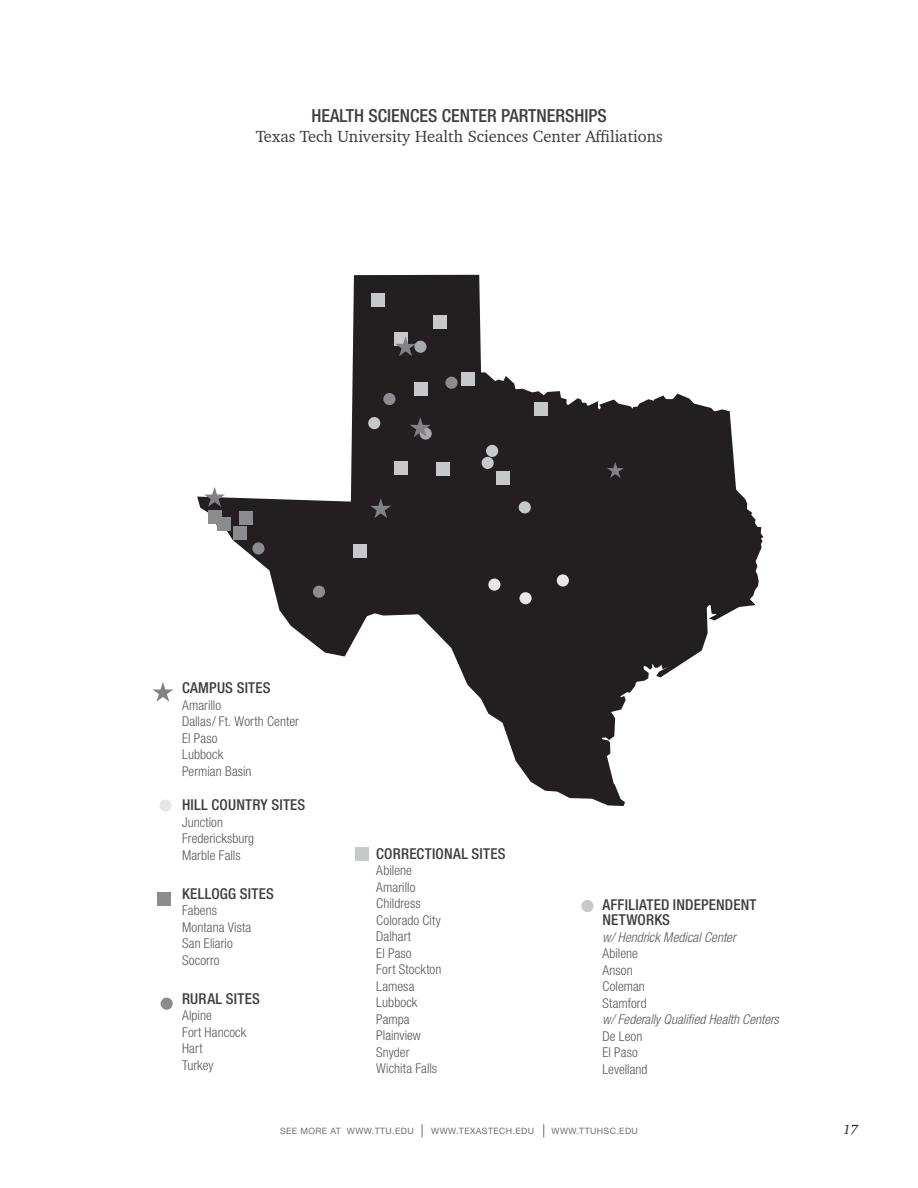
<style>
.page{position:relative;width:918px;height:1188px;background:#fff}
.page>*{position:absolute;margin:0;border:0;box-sizing:border-box;transform-origin:0 0}
.t1{font:500 condensed 18px "Helvetica Neue";color:#3e3e3f}
.t2{font:16.5px "Charter BT Pro";color:#3e3e3f}
.t3{font:500 condensed 15px "Helvetica Neue";letter-spacing:.015em;color:#3e3e3f}
.t4{font:300 condensed 13.5px/16.5px "Helvetica Neue";letter-spacing:.005em;color:#57585a}
.t5{font:italic 300 condensed 13.5px "Helvetica Neue";letter-spacing:.005em;color:#57585a}
.t6{font:italic 13.5px "Charter BT";color:#231f20}
.t7{font:8.7px "Helvetica Neue";letter-spacing:.045em;color:#6c6d70}
</style>
<div class="page">
<svg style="left:422px;top:1124px;width:1px;height:13px"></svg>
<svg style="left:543px;top:1124px;width:1px;height:13px"></svg>
<svg style="left:197px;top:275px;width:566px;height:531px"></svg>
<svg style="left:607px;top:462px;width:17px;height:16px"></svg>
<svg style="left:204px;top:487px;width:21px;height:20px"></svg>
<svg style="left:370px;top:498px;width:21px;height:20px"></svg>
<div style="left:161px;top:998px;width:12px;height:12px;background:#8a8c8f;border-radius:50%"></div>
<div style="left:581px;top:900px;width:12px;height:12px;background:#c7c8ca;border-radius:50%"></div>
<svg style="left:252px;top:542px;width:13px;height:13px"></svg>
<div style="left:313px;top:586px;width:12px;height:12px;background:#8a8c8f;border-radius:50%"></div>
<div style="left:414px;top:341px;width:13px;height:12px;background:#a8a9ad;border-radius:50%"></div>
<svg style="left:420px;top:427px;width:12px;height:13px"></svg>
<svg style="left:410px;top:417px;width:21px;height:20px"></svg>
<div style="left:158px;top:893px;width:13px;height:13px;background:#8a8c8f"></div>
<div style="left:355px;top:847px;width:13px;height:13px;background:#c7c8ca"></div>
<div style="left:395px;top:333px;width:13px;height:13px;background:#c7c8ca"></div>
<svg style="left:395px;top:336px;width:21px;height:20px"></svg>
<div style="left:496px;top:471px;width:13px;height:14px;background:#c7c8ca"></div>
<div style="left:461px;top:372px;width:14px;height:14px;background:#c7c8ca"></div>
<div style="left:371px;top:293px;width:14px;height:14px;background:#c7c8ca"></div>
<div style="left:395px;top:461px;width:13px;height:14px;background:#c7c8ca"></div>
<div style="left:535px;top:403px;width:13px;height:13px;background:#c7c8ca"></div>
<div style="left:437px;top:462px;width:13px;height:14px;background:#c7c8ca"></div>
<div style="left:414px;top:382px;width:14px;height:14px;background:#c7c8ca"></div>
<div style="left:353px;top:544px;width:14px;height:14px;background:#c7c8ca"></div>
<div style="left:433px;top:316px;width:14px;height:13px;background:#c7c8ca"></div>
<div style="left:519px;top:501px;width:12px;height:12px;background:#c7c8ca;border-radius:50%"></div>
<div style="left:368px;top:417px;width:12px;height:12px;background:#c7c8ca;border-radius:50%"></div>
<div style="left:208px;top:510px;width:13px;height:13px;background:#8a8c8f"></div>
<div style="left:239px;top:512px;width:14px;height:13px;background:#8a8c8f"></div>
<div style="left:217px;top:518px;width:13px;height:13px;background:#8a8c8f"></div>
<div style="left:233px;top:527px;width:14px;height:13px;background:#8a8c8f"></div>
<div style="left:486px;top:445px;width:12px;height:12px;background:#c7c8ca;border-radius:50%"></div>
<div style="left:482px;top:457px;width:12px;height:12px;background:#c7c8ca;border-radius:50%"></div>
<div style="left:383px;top:393px;width:12px;height:12px;background:#8a8c8f;border-radius:50%"></div>
<div style="left:445px;top:377px;width:13px;height:12px;background:#8a8c8f;border-radius:50%"></div>
<svg style="left:152px;top:682px;width:21px;height:20px"></svg>
<div style="left:160px;top:800px;width:12px;height:12px;background:#e6e7e9;border-radius:50%"></div>
<div style="left:488px;top:579px;width:12px;height:12px;background:#e6e7e9;border-radius:50%"></div>
<div style="left:519px;top:592px;width:13px;height:12px;background:#e6e7e9;border-radius:50%"></div>
<div style="left:557px;top:574px;width:12px;height:13px;background:#e6e7e9;border-radius:50%"></div>
<h1 class="t1" style="left:311px;top:105px;width:200px">HEALTH SCIENCES CENTER PART</h1>
<h1 class="t1" style="left:536px;top:105px;width:62px">NERSHIPS</h1>
<p class="t2" style="left:256px;top:125px;width:408px">Texas Tech University Health Sciences Center Affiliations</p>
<p class="t3" style="left:182px;top:679px;width:90px">CAMPUS SITES</p>
<p class="t4" style="left:182px;top:696px;width:118px">Amarillo<br>Dallas/ Ft. Worth Center<br>El Paso<br>Lubbock<br>Permian Basin</p>
<p class="t3" style="left:182px;top:796px;width:8px">HILL</p>
<p class="t3" style="left:212px;top:796px;width:9px">COUN</p>
<p class="t3" style="left:245px;top:796px;width:62px">TRY SITES</p>
<p class="t4" style="left:182px;top:813px;width:74px">Junction<br>Fredericksburg<br>Marble Falls</p>
<p class="t3" style="left:182px;top:884px;width:9px">KELLOGG</p>
<p class="t3" style="left:240px;top:884px;width:36px">SITES</p>
<p class="t4" style="left:182px;top:902px;width:71px">Fabens<br>Montana Vista<br>San Eliario<br>Socorro</p>
<p class="t3" style="left:182px;top:989px;width:79px">RURAL SITES</p>
<p class="t4" style="left:182px;top:1007px;width:66px">Alpine<br>Fort Hancock<br>Hart<br>Turkey</p>
<p class="t3" style="left:376px;top:845px;width:131px">CO RRECTIONAL SITES</p>
<p class="t4" style="left:376px;top:862px;width:67px">Abilene<br>Amarillo<br>Childress<br>Colorado City<br>Dalhart<br>El Paso<br>Fort Stockton<br>Lamesa<br>Lubbock<br>Pampa<br>Plainview<br>Snyder<br>Wichita Falls</p>
<p class="t3" style="left:602px;top:896px;width:79px">AFFILIATED INDE</p>
<p class="t3" style="left:701px;top:896px;width:17px">PENDEN</p>
<p class="t3" style="left:750px;top:896px;width:8px">T</p>
<p class="t3" style="left:602px;top:911px;width:69px">NETWO RKS</p>
<p class="t5" style="left:602px;top:929px;width:135px">w/ Hendrick Medical Center</p>
<p class="t4" style="left:602px;top:945px;width:46px">Abilene<br>Anson<br>Coleman<br>Stamford</p>
<p class="t5" style="left:602px;top:1012px;width:178px">w/ Federally Qualified Health Centers</p>
<p class="t4" style="left:602px;top:1028px;width:47px">De Leon<br>El Paso<br>Levelland</p>
<p class="t7" style="left:280px;top:1126px;width:135px">SEE MORE AT WWW.TTTU.EDU</p>
<p class="t7" style="left:431px;top:1126px;width:52px">WWW.TEXASTE</p>
<p class="t7" style="left:499px;top:1126px;width:36px">CH.EDU</p>
<p class="t7" style="left:552px;top:1126px;width:88px">WWW.TTTUHSC.EDU</p>
<p class="t6" style="left:843px;top:1120px;width:17px">17</p>
</div>
